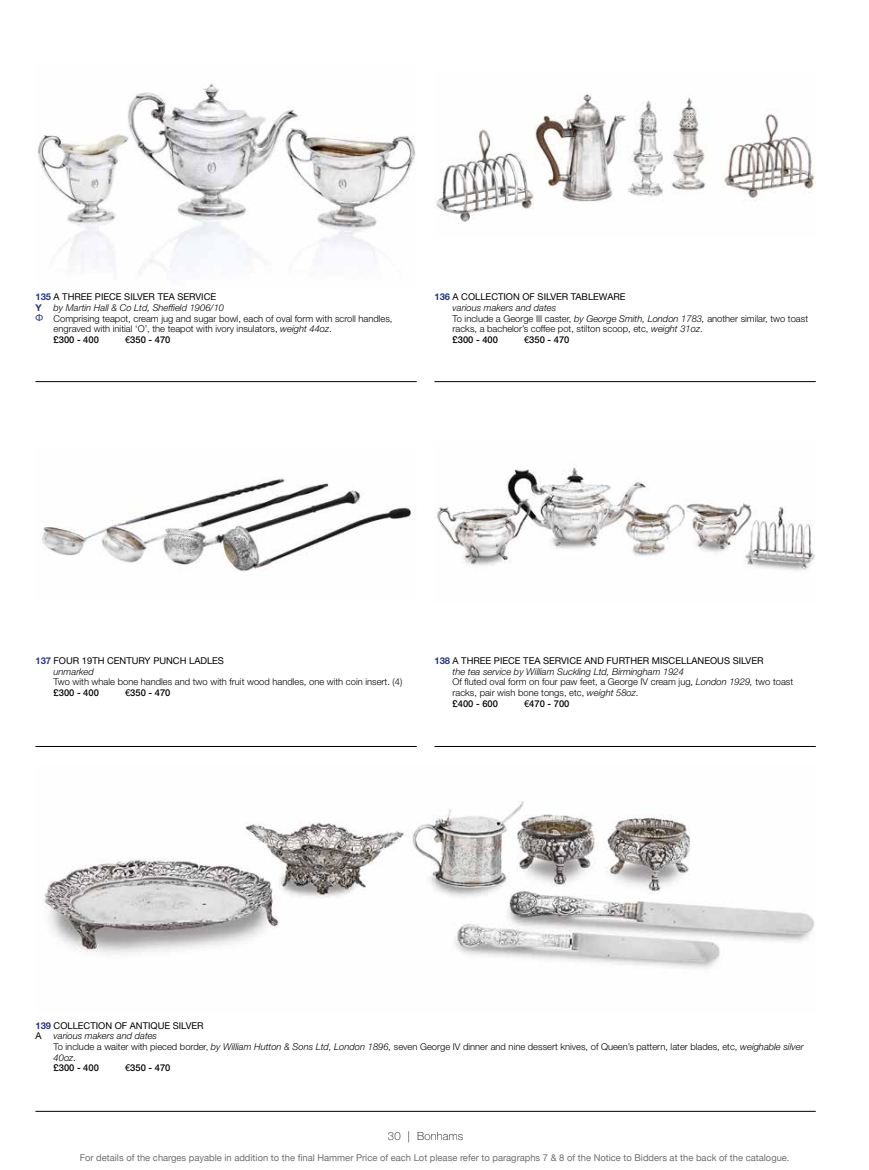
<style>
.page{position:relative;width:869px;height:1170px;background:#fff}
.page>*{position:absolute;margin:0;border:0;box-sizing:border-box;transform-origin:0 0}
.t1{font:100 11.25px "Helvetica Neue";letter-spacing:.02em;color:#000}
.t2{font:300 9.38px/10.6px "Helvetica Neue";color:#000}
.t3{font:9.38px "Helvetica Neue";color:#6f6f6f}
.t4{font:italic 300 9.38px/10.6px "Helvetica Neue";color:#000}
.t5{font:500 9.38px "Helvetica Neue";color:#000}
.t6{font:9.38px/10.6px "Helvetica Neue";color:#000}
.t7{font:700 9.38px "Helvetica Neue";color:#283583}
.t8{font:9.38px "Helvetica Neue";color:#283583}
.s1{font-weight:700;font-style:normal;color:#283583}
.s2{font-weight:400;font-style:normal}
.s3{font-style:italic}
.s4{font-weight:500}
.s5{font-weight:400}
.s6{font-weight:700;color:#283583}
.s7{font-weight:300;font-style:italic}
</style>
<div class="page">
<hr style="left:35px;top:746px;width:381px;height:1px;background:#000">
<hr style="left:434px;top:746px;width:381px;height:1px;background:#000">
<hr style="left:35px;top:381px;width:381px;height:1px;background:#000">
<hr style="left:434px;top:381px;width:381px;height:1px;background:#000">
<img style="left:437px;top:467px;width:378px;height:104px">
<img style="left:42px;top:478px;width:371px;height:94px">
<img style="left:436px;top:94px;width:379px;height:128px">
<img style="left:37px;top:83px;width:379px;height:187px">
<img style="left:43px;top:801px;width:771px;height:168px">
<hr style="left:35px;top:1110px;width:780px;height:1px;background:#000">
<p class="t4" style="left:54px;top:291px;width:172px;text-indent:-18px"><span class="s1">135</span> <span class="s2">A TH REE PIECE SILVER TEA SERVICE </span>by Martin Hall &amp; Co Ltd, Sheffield 1906/10</p>
<p class="t2" style="left:54px;top:312px;width:340px">Comprising teapot, cream jug and sugar bowl, each of oval form with scroll handles, engraved with initial ‘O’, the teapot with ivory insulators, <span class="s3">weight 44oz</span>.<br><span class="s4">£300 - 400</span></p>
<p class="t7" style="left:35px;top:302px;width:8px">Y</p>
<p class="t8" style="left:35px;top:312px;width:9px">Ф</p>
<p class="t5" style="left:125px;top:334px;width:47px"><span class="s5">€</span>350 - 470</p>
<p class="t2" style="left:452px;top:291px;width:357px;text-indent:-18px"><span class="s6">136</span> <span class="s5">A COLLECTION OF SILVER TABLEWARE<br></span><span class="s3">various makers and dates<br></span>To include a George III caster, <span class="s3">by George Smith, London 1783,</span> another similar, two toast racks, a bachelor’s coffee pot, stilton scoop, etc, <span class="s3">weight 31oz</span>.<br><span class="s4">£300 - 400</span></p>
<p class="t5" style="left:524px;top:334px;width:47px"><span class="s5">€</span>350 - 470</p>
<p class="t6" style="left:54px;top:655px;width:172px;text-indent:-18px"><span class="s6">137</span> FOUR 19TH CENTURY PUNCH LADLES <span class="s7">unmarked</span></p>
<p class="t2" style="left:54px;top:676px;width:350px">Two with whale bone handles and two with fruit wood handles, one with coin insert. (4)</p>
<p class="t5" style="left:54px;top:687px;width:47px">£300 - 400</p>
<p class="t5" style="left:125px;top:687px;width:47px"><span class="s5">€</span>350 - 470</p>
<p class="t2" style="left:452px;top:655px;width:342px;text-indent:-18px"><span class="s6">138</span> <span class="s5">A TH REE PIECE TEA SERVICE AND FURTHER M ISCELLANEOUS SILVER<br></span><span class="s3">the tea service by William Suckling Ltd, Birmingham 1924<br></span>Of fluted oval form on four paw feet, a George IV cream jug, <span class="s3">London 1929,</span> two toast racks, pair wish bone tongs, etc, <span class="s3">weight 58oz</span>.<br><span class="s4">£400 - 600</span></p>
<p class="t5" style="left:524px;top:697px;width:47px"><span class="s5">€</span>470 - 700</p>
<p class="t2" style="left:54px;top:1019px;width:751px;text-indent:-18px"><span class="s6">139</span> <span class="s5">COLLECTION OF ANTIQUE SILVER<br></span><span class="s3">various makers and dates<br></span>To include a waiter with pieced border, <span class="s3">by William Hutton &amp; Sons Ltd, London 1896,</span> seven George IV dinner and nine dessert knives, of Queen’s pattern, later blades, etc, <span class="s3">weighable silver 40oz</span>.<br><span class="s4">£300 - 400</span></p>
<p class="t6" style="left:35px;top:1030px;width:8px">A</p>
<p class="t5" style="left:125px;top:1062px;width:47px"><span class="s5">€</span>350 - 470</p>
<p class="t1" style="left:388px;top:1129px;width:77px">30 | Bonhams</p>
<p class="t3" style="left:80px;top:1150px;width:711px">For details of the charges payable in addition to the final Hammer Price of each Lot please refer to paragraphs 7 &amp; 8 of the Notice to Bidders at the back of the catalogue.</p>
</div>
